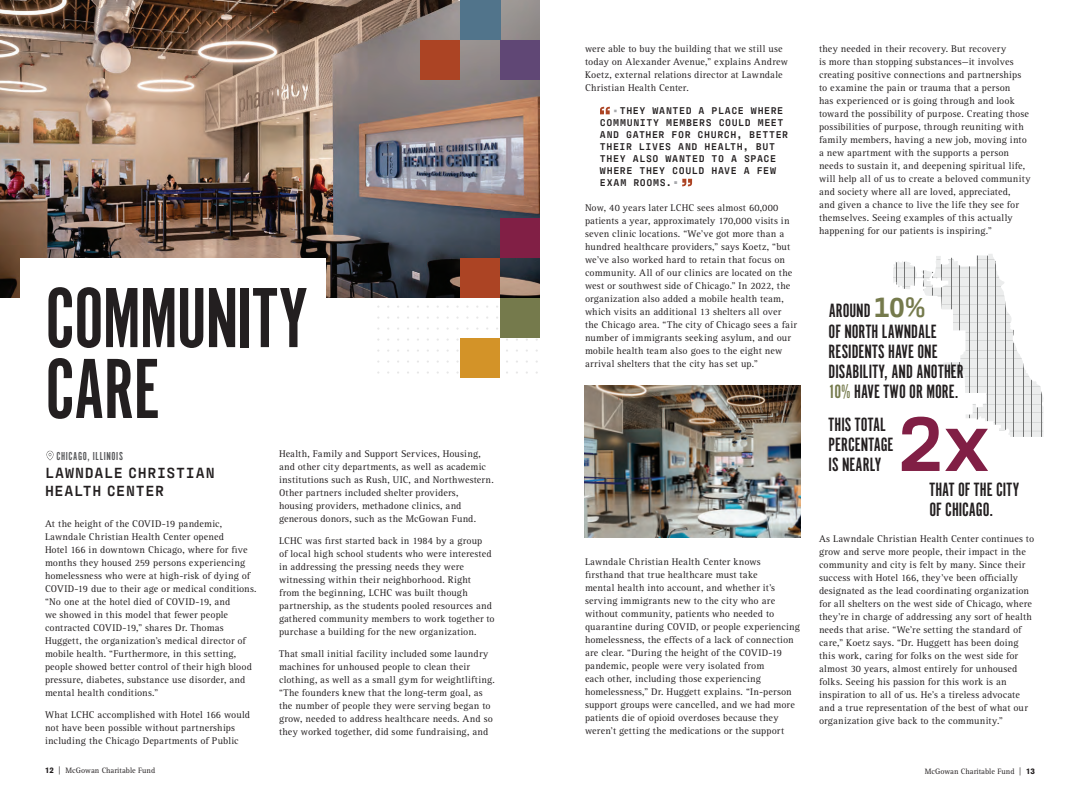
<style>
.page{position:relative;width:1080px;height:792px;background:#fff}
.page>*{position:absolute;margin:0;border:0;box-sizing:border-box;transform-origin:0 0}
.Chapter_Headline{font:88.6px "Alternate Got No 1 D";letter-spacing:-.015em;color:#231f20}
.Chapter_Headline-2{font:600 83.9px "Antarctican Mono";color:#811f45}
.Chapter_Headline-3{font:600 30.6px "Antarctican Mono";color:#757a4c}
.Body_Copy{font:20px/20px "Alternate Got No 1 D";color:#231f20}
.Charity_Name{font:600 15px/18px "Antarctican Mono";letter-spacing:.045em;color:#231f20}
.Location{font:12px "Alternate Got No 1 D";letter-spacing:.05em;color:#57585a}
.Body_Copy-2{font:10px/13px "Rotis Serif Pro";letter-spacing:.015em;color:#231f20}
.t1{font:600 10px/12px "Antarctican Mono";letter-spacing:.06em;color:#231f20}
.t2{font:8px "Rotis Serif Pro";color:#231f20}
.s1{font-size:9px;color:#a8a9ad}
.s2{color:#a8a9ad}
.s3{font-family:"Helvetica";font-weight:700;font-size:27.5px}
.s4{color:#757a4c}
.s5{font-family:"Akzidenz Grotesk";font-weight:900}
</style>
<div class="page">
<svg style="left:46px;top:451px;width:8px;height:9px"></svg>
<svg style="left:600px;top:107px;width:10px;height:7px"></svg>
<svg style="left:682px;top:179px;width:10px;height:7px"></svg>
<img style="left:0;top:0;width:540px;height:298px">
<div style="left:20px;top:258px;width:306px;height:108px;background:#fff"></div>
<div style="left:420px;top:40px;width:40px;height:40px;background:#ac4424"></div>
<svg style="left:456px;top:218px;width:84px;height:160px"></svg>
<div style="left:500px;top:40px;width:40px;height:40px;background:#604775"></div>
<div style="left:460px;top:0;width:40px;height:40px;background:#51748b"></div>
<svg style="left:893px;top:254px;width:151px;height:183px"></svg>
<img style="left:585px;top:385px;width:216px;height:153px">
<p class="Chapter_Headline" style="left:45px;top:271px;width:264px">COMMUNITY</p>
<p class="Chapter_Headline" style="left:45px;top:342px;width:116px">CARE</p>
<p class="Location" style="left:57px;top:449px;width:68px">CHICAGO, ILLINOIS</p>
<p class="Charity_Name" style="left:45px;top:462px;width:171px">LAWNDALE CHRISTIAN<br>HEALTH CENTER</p>
<p class="Body_Copy-2" style="left:45px;top:517px;width:213px">At the height of the COVID-19 pandemic, Lawndale Christian Health Center opened<br>Hotel 166 in downtown Chicago, where for five months they housed 259 persons experiencing homelessness who were at high-risk of dying of COVID-19 due to their age or medical conditions. “No one at the hotel died of COVID-19, and<br>we showed in this model that fewer people contracted COVID-19,” shares Dr. Thomas Huggett, the organization’s medical director of mobile health. “Furthermore, in this setting, people showed better control of their high blood pressure, diabetes, substance use disorder, and mental health conditions.”</p>
<p class="Body_Copy-2" style="left:45px;top:708px;width:207px">What LCHC accomplished with Hotel 166 would not have been possible without partnerships including the Chicago Departments of Public</p>
<p class="Body_Copy-2" style="left:279px;top:447px;width:216px">Health, Family and Support Services, Housing, and other city departments, as well as academic institutions such as Rush, UIC, and Northwestern.<br>Other partners included shelter providers, housing providers, methadone clinics, and generous donors, such as the McGowan Fund.</p>
<p class="Body_Copy-2" style="left:279px;top:534px;width:217px">LCHC was first started back in 1984 by a group<br>of local high school students who were interested in addressing the pressing needs they were witnessing within their neighborhood. Right<br>from the beginning, LCHC was built though partnership, as the students pooled resources and gathered community members to work together to purchase a building for the new organization.</p>
<p class="Body_Copy-2" style="left:279px;top:647px;width:217px">That small initial facility included some laundry machines for unhoused people to clean their clothing, as well as a small gym for weightlifting. “The founders knew that the long-term goal, as the number of people they were serving began to grow, needed to address healthcare needs. And so they worked together, did some fundraising, and</p>
<p class="Body_Copy-2" style="left:585px;top:42px;width:205px">were able to buy the building that we still use today on Alexander Avenue,” explains Andrew Koetz, external relations director at Lawndale Christian Health Center.</p>
<p class="t1" style="left:600px;top:104px;width:190px;text-indent:13px"><span class="s1">•</span> THEY WANTED A PLACE WHERE<br>COMMUNITY MEMBERS COULD MEET<br>AND GATHER FOR CHURCH, BETTER<br>THEIR LIVES AND HEALTH, BUT<br>THEY ALSO WANTED TO A SPACE<br>WHERE THEY COULD HAVE A FEW<br>EXAM ROOMS.<span class="s2">•</span></p>
<p class="Body_Copy-2" style="left:585px;top:202px;width:213px">Now, 40 years later LCHC sees almost 60,000 patients a year, approximately 170,000 visits in seven clinic locations. “We’ve got more than a hundred healthcare providers,” says Koetz, “but we’ve also worked hard to retain that focus on community. All of our clinics are located on the west or southwest side of Chicago.” In 2022, the organization also added a mobile health team, which visits an additional 13 shelters all over the Chicago area. “The city of Chicago sees a fair number of immigrants seeking asylum, and our mobile health team also goes to the eight new arrival shelters that the city has set up.”</p>
<p class="Body_Copy-2" style="left:585px;top:556px;width:217px">Lawndale Christian Health Center knows firsthand that true healthcare must take<br>mental health into account, and whether it’s serving immigrants new to the city who are without community, patients who needed to quarantine during COVID, or people experiencing homelessness, the effects of a lack of connection are clear. “During the height of the COVID-19 pandemic, people were very isolated from<br>each other, including those experiencing homelessness,” Dr. Huggett explains. “In-person support groups were cancelled, and we had more patients die of opioid overdoses because they weren’t getting the medications or the support</p>
<p class="Body_Copy-2" style="left:819px;top:42px;width:213px">they needed in their recovery. But recovery<br>is more than stopping substances—it involves creating positive connections and partnerships to examine the pain or trauma that a person<br>has experienced or is going through and look toward the possibility of purpose. Creating those possibilities of purpose, through reuniting with family members, having a new job, moving into a new apartment with the supports a person needs to sustain it, and deepening spiritual life, will help all of us to create a beloved community and society where all are loved, appreciated,<br>and given a chance to live the life they see for themselves. Seeing examples of this actually happening for our patients is inspiring.”</p>
<p class="Chapter_Headline-3" style="left:872px;top:284px;width:54px">1<span class="s3">0</span>%</p>
<p class="Body_Copy" style="left:829px;top:322px;width:137px">OF NORTH LAWNDALE<br>RESIDENTS HAVE ONE<br>DISABILITY, AND ANOTHER<br><span class="s4">10%</span> HAVE TWO OR MORE.</p>
<p class="Body_Copy" style="left:829px;top:301px;width:43px">AROUND</p>
<p class="Body_Copy" style="left:829px;top:415px;width:66px">THIS TOTAL<br>PERCENTAGE<br>IS NEARLY</p>
<p class="Chapter_Headline-2" style="left:896px;top:378px;width:97px">2x</p>
<p class="Body_Copy" style="left:929px;top:480px;width:91px">THAT OF THE CITY<br>OF CHICAGO.</p>
<p class="Body_Copy-2" style="left:819px;top:532px;width:217px">As Lawndale Christian Health Center continues to grow and serve more people, their impact in the community and city is felt by many. Since their success with Hotel 166, they’ve been officially designated as the lead coordinating organization for all shelters on the west side of Chicago, where they’re in charge of addressing any sort of health needs that arise. “We’re setting the standard of care,” Koetz says. “Dr. Huggett has been doing this work, caring for folks on the west side for almost 30 years, almost entirely for unhoused folks. Seeing his passion for this work is an inspiration to all of us. He’s a tireless advocate and a true representation of the best of what our organization give back to the community.”</p>
<p class="t2" style="left:45px;top:766px;width:112px"><span class="s5">12</span> | McGowan Charitable Fund</p>
<p class="t2" style="left:925px;top:766px;width:112px">McGowan Charitable Fund | <span class="s5">13</span></p>
</div>
